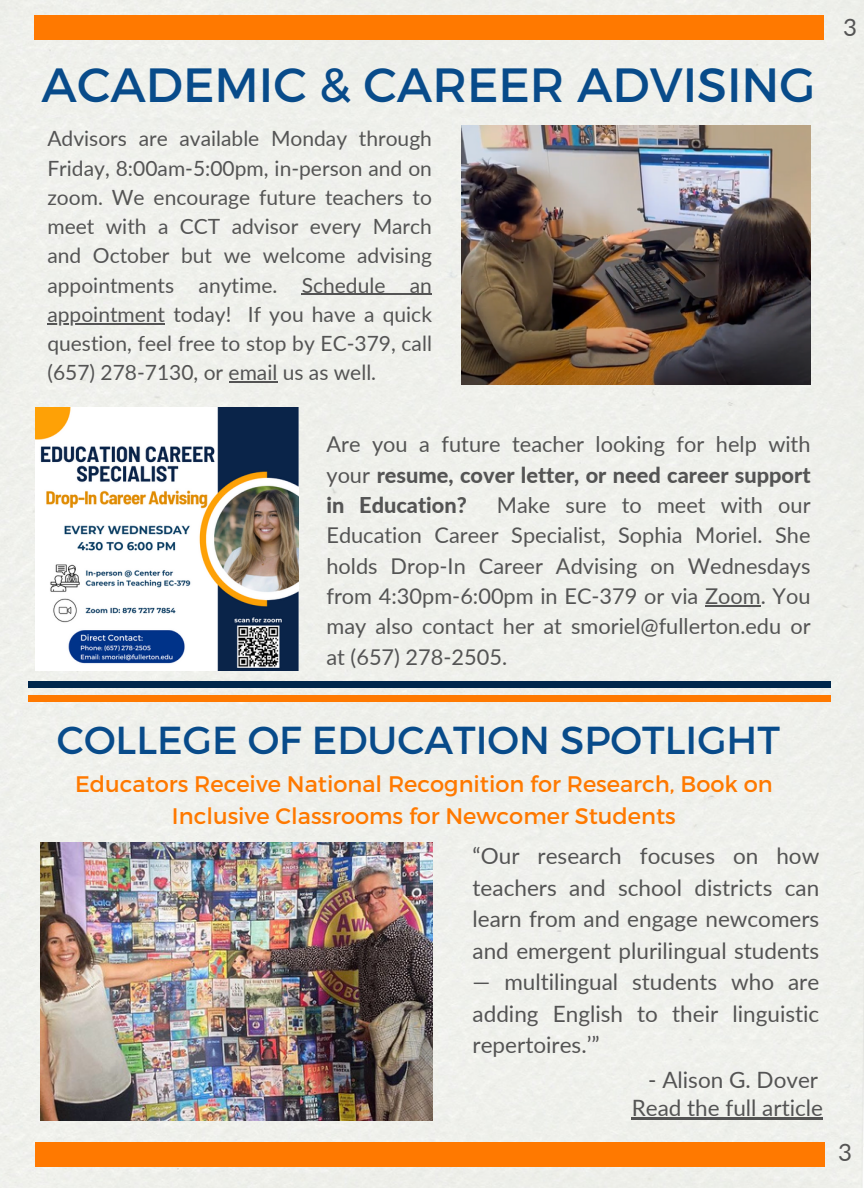
<style>
.page{position:relative;width:864px;height:1188px;background:#eff0ec}
.page>*{position:absolute;margin:0;border:0;box-sizing:border-box;transform-origin:0 0}
.t1{font:48px "Montserrat";color:#084b8a}
.t2{font:39px "Montserrat";color:#084b8a}
.t3{font:24px "Lato";color:#545454}
.t4{font:22.5px/31.5px "Lato";color:#545454;text-align:justify}
.t5{font:22.5px/31.5px "Montserrat";color:#ff7900;text-align:center}
.t6{font:21.75px/30.3px "Lato";color:#545454;text-align:justify}
.t7{font:800 21.75px/30.3px "Lato";color:#545454;text-align:justify}
.t8{font:21px/29.2px "Lato";color:#545454;text-align:justify}
.s1{font-weight:400}
</style>
<div class="page">
<div style="left:34px;top:15px;width:789px;height:24px;background:#ff7900"></div>
<div style="left:35px;top:1142px;width:789px;height:24px;background:#ff7900"></div>
<div style="left:28px;top:682px;width:803px;height:6px;background:#00274c"></div>
<div style="left:28px;top:695px;width:803px;height:6px;background:#ff7900"></div>
<img style="left:462px;top:126px;width:348px;height:259px">
<img style="left:35px;top:408px;width:264px;height:263px">
<img style="left:41px;top:843px;width:391px;height:278px">
<hr style="left:302px;top:294px;width:130px;height:1px;background:#545454">
<hr style="left:47px;top:323px;width:118px;height:1px;background:#545454">
<hr style="left:229px;top:382px;width:48px;height:1px;background:#545454">
<hr style="left:705px;top:605px;width:56px;height:1px;background:#545454">
<hr style="left:632px;top:1117px;width:191px;height:3px;background:#545454">
<p class="t1" style="left:42px;top:53px;width:775px">ACADEMIC &amp; CAREER ADVISING</p>
<p class="t8" style="left:47px;top:124px;width:386px">Advisors are available Monday through Friday, 8:00am-5:00pm, in-person and on zoom. We encourage future teachers to meet with a CCT advisor every March and October but we welcome advising appointments anytime. Schedule an</p>
<h2 class="t8" style="left:47px;top:299px;width:386px">appointment today! If you have a quick question, feel free to stop by EC-379, call (657) 278-7130, or email us as well.</h2>
<p class="t7" style="left:326px;top:429px;width:486px"><span class="s1">Are you a future teacher looking for help with your</span> resume, cover letter, or need career support in Education?</p>
<p class="t6" style="left:326px;top:489px;width:486px;text-indent:170px">Make sure to meet with our Education Career Specialist, Sophia Moriel. She holds Drop-In Career Advising on Wednesdays from 4:30pm-6:00pm in EC-379 or via Zoom. You may also contact her at smoriel@fullerton.edu or</p>
<p class="t6" style="left:326px;top:641px;width:182px">at (657) 278-2505.</p>
<p class="t3" style="left:843px;top:12px;width:15px">3</p>
<h2 class="t2" style="left:57px;top:715px;width:725px">COLLEGE OF EDUCATION SPOTLIGHT</h2>
<p class="t5" style="left:75px;top:767px;width:699px">Educators Receive National Recognition for Research, Book on<br>Inclusive Classrooms for Newcomer Students</p>
<p class="t4" style="left:473px;top:840px;width:348px">“Our research focuses on how teachers and school districts can learn from and engage newcomers and emergent plurilingual students</p>
<p class="t4" style="left:473px;top:966px;width:348px">— multilingual students who are adding English to their linguistic repertoires.’”</p>
<p class="t4" style="left:632px;top:1065px;width:193px;line-height:28.2px;text-align:center">- Alison G. Dover<br>Read the full article</p>
<p class="t3" style="left:838px;top:1137px;width:15px">3</p>
</div>
